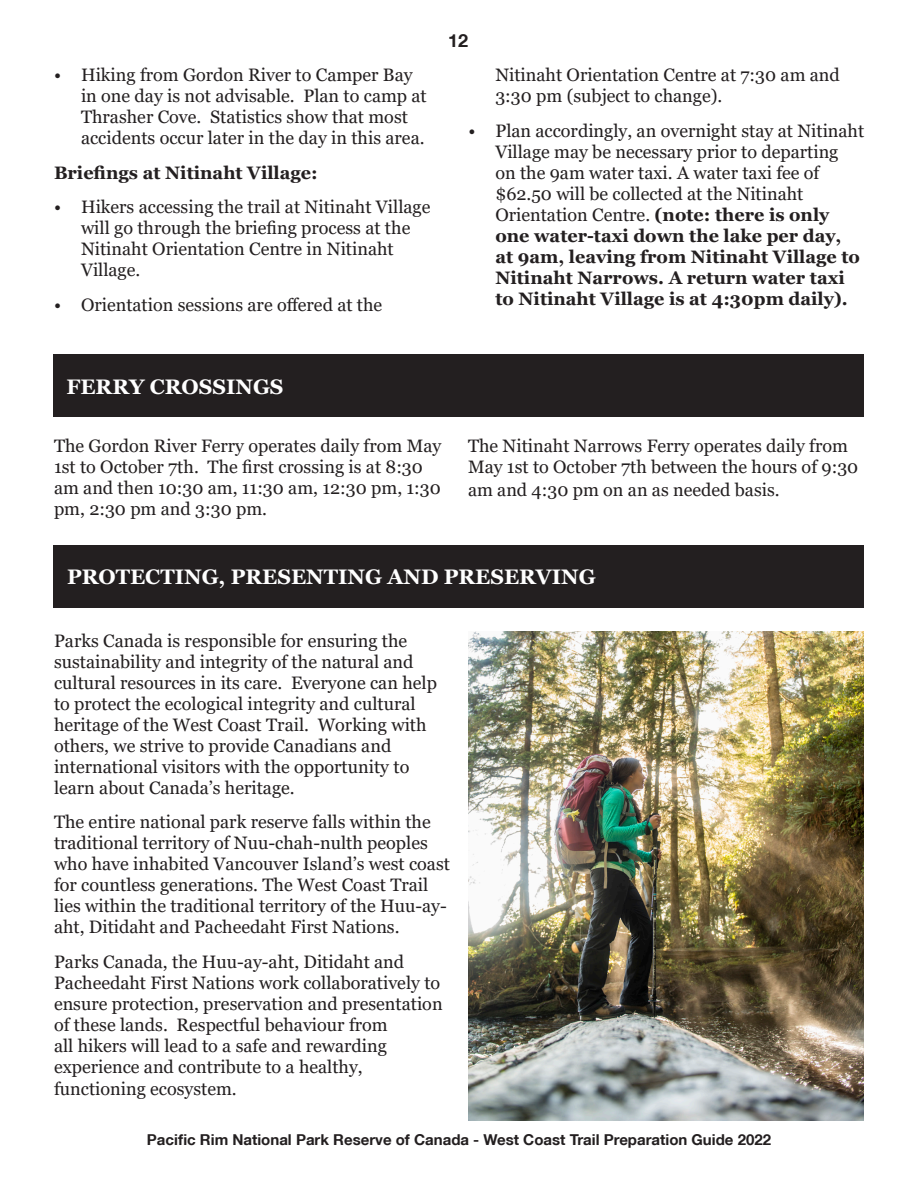
<style>
.page{position:relative;width:918px;height:1188px;background:#fff}
.page>*{position:absolute;margin:0;border:0;box-sizing:border-box;transform-origin:0 0}
.t1{font:700 21px "Georgia";color:#fff}
.t2{font:18px/21px "Georgia";color:#231f20}
.t3{font:700 18px "Georgia";color:#231f20}
.t4{font:700 18px "Helvetica Neue LT";color:#231f20}
.t5{font:700 15px "Helvetica Neue LT";color:#231f20}
.s1{font-weight:700}
</style>
<div class="page">
<div style="left:53px;top:355px;width:811px;height:62px;background:#231f20"></div>
<div style="left:54px;top:545px;width:810px;height:62px;background:#231f20"></div>
<img style="left:468px;top:632px;width:396px;height:488px">
<p class="t2" style="left:81px;top:65px;width:347px;text-indent:-27px">• Hiking from Gordon River to Camper Bay in one day is not advisable. Plan to camp at Thrasher Cove. Statistics show that most accidents occur later in the day in this area.</p>
<p class="t3" style="left:54px;top:161px;width:265px">Briefings at Nitinaht Village:</p>
<p class="t2" style="left:81px;top:197px;width:351px;text-indent:-27px">• Hikers accessing the trail at Nitinaht Village will go through the briefing process at the Nitinaht Orientation Centre in Nitinaht Village.</p>
<p class="t2" style="left:54px;top:294px;width:330px">• Orientation sessions are offered at the</p>
<p class="t4" style="left:448px;top:30px;width:22px">12</p>
<p class="t2" style="left:495px;top:65px;width:346px">Nitinaht Orientation Centre at 7:30 am and<br>3:30 pm (subject to change).</p>
<p class="t2" style="left:495px;top:120px;width:370px;text-indent:-27px">• Plan accordingly, an overnight stay at Nitinaht Village may be necessary prior to departing<br>on the 9am water taxi. A water taxi fee of $62.50 will be collected at the Nitinaht Orientation Centre. <span class="s1">(note: there is only one water-taxi down the lake per day,<br>at 9am, leaving from Nitinaht Village to Nitinaht Narrows. A return water taxi to Nitinaht Village is at 4:30pm daily).</span></p>
<p class="t1" style="left:66px;top:373px;width:219px">FERRY CROSSINGS</p>
<p class="t2" style="left:54px;top:436px;width:389px">The Gordon River Ferry operates daily from May 1st to October 7th. The first crossing is at 8:30 am and then 10:30 am, 11:30 am, 12:30 pm, 1:30 pm, 2:30 pm and 3:30 pm.</p>
<p class="t2" style="left:468px;top:436px;width:392px;line-height:21.8px">The Nitinaht Narrows Ferry operates daily from<br>May 1st to October 7th between the hours of 9:30 am and 4:30 pm on an as needed basis.</p>
<p class="t1" style="left:67px;top:563px;width:530px">PROTECTING, PRESENTING AND PRESERVING</p>
<p class="t2" style="left:54px;top:631px;width:384px">Parks Canada is responsible for ensuring the sustainability and integrity of the natural and cultural resources in its care. Everyone can help to protect the ecological integrity and cultural heritage of the West Coast Trail. Working with others, we strive to provide Canadians and international visitors with the opportunity to learn about Canada’s heritage.</p>
<p class="t2" style="left:54px;top:812px;width:397px">The entire national park reserve falls within the traditional territory of Nuu-chah-nulth peoples who have inhabited Vancouver Island’s west coast for countless generations. The West Coast Trail lies within the traditional territory of the Huu-ay&shy;aht, Ditidaht and Pacheedaht First Nations.</p>
<p class="t2" style="left:54px;top:951px;width:390px">Parks Canada, the Huu-ay-aht, Ditidaht and Pacheedaht First Nations work collaboratively to ensure protection, preservation and presentation of these lands. Respectful behaviour from<br>all hikers will lead to a safe and rewarding experience and contribute to a healthy, functioning ecosystem.</p>
<p class="t5" style="left:147px;top:1130px;width:626px">Pacific Rim National Park Reserve of Canada - West Coast Trail Preparation Guide 2022</p>
</div>
